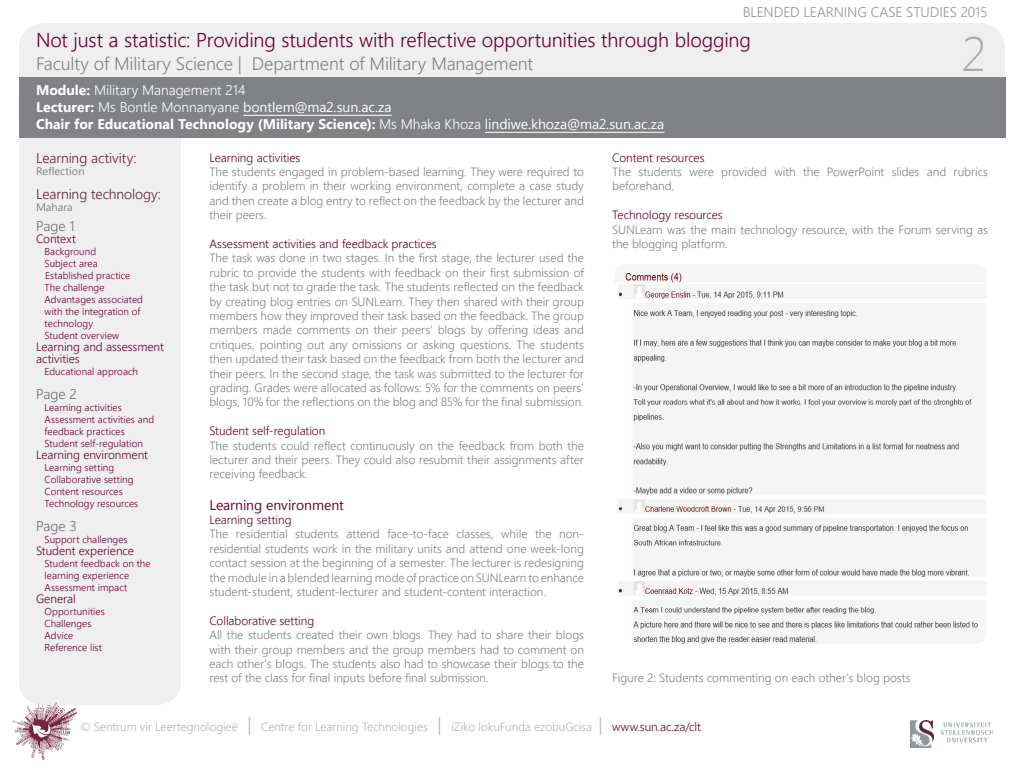
<style>
.page{position:relative;width:1024px;height:768px;background:#fff}
.page>*{position:absolute;margin:0;border:0;box-sizing:border-box;transform-origin:0 0}
.t1{font:300 48px "Segoe UI";color:#a7a9ac}
.t2{font:300 20px "Segoe UI";letter-spacing:-.005em;color:#6a0032}
.t3{font:300 18px "Segoe UI";letter-spacing:-.01em;color:#808285}
.t4{font:700 14px/17px "Segoe UI";color:#fff}
.t5{font:300 14px "Segoe UI";letter-spacing:-.005em;color:#60223b}
.t6{font:300 14px "Segoe UI";letter-spacing:-.005em;color:#939598}
.t7{font:14px "Segoe UI";letter-spacing:-.005em;color:#6a0032}
.t8{font:300 14px "Segoe UI";letter-spacing:-.005em;color:#6d6e71}
.t9{font:300 12px/14.4px "Segoe UI";letter-spacing:-.005em;color:#808285;text-align:justify}
.t10{font:300 12px/12px "Segoe UI";letter-spacing:-.005em;color:#6a0032}
.t11{font:300 12px "Segoe UI";letter-spacing:-.01em;color:#b1b4b6}
.t12{font:11px "Segoe UI";color:#808285}
.t13{font:300 10px/12px "Segoe UI";letter-spacing:.005em;color:#6a0032}
.s1{font-weight:300}
.s2{font-weight:400}
.s3{font-size:18px}
.s4{color:#6a0032}
</style>
<div class="page">
<div style="left:19px;top:23px;width:986px;height:94px;background:#efefef;border-radius:26px"></div>
<div style="left:19px;top:106px;width:162px;height:599px;background:#efefef;border-radius:24px"></div>
<div style="left:19px;top:77px;width:986px;height:61px;background:#808285"></div>
<hr style="left:243px;top:115px;width:149px;height:1px;background:#fff">
<hr style="left:485px;top:132px;width:179px;height:1px;background:#fff">
<img style="left:12px;top:701px;width:66px;height:59px">
<img style="left:615px;top:272px;width:370px;height:371px">
<div style="left:612px;top:262px;width:376px;height:384px;border:2px solid #fff;border-radius:12px"></div>
<img style="left:910px;top:720px;width:83px;height:28px">
<p class="t6" style="left:743px;top:1px;width:246px">BLENDED LEARNING CASE STUDIES 2015</p>
<h2 class="t2" style="left:36px;top:24px;width:717px">Not just a statistic: Providing students with reflective opportunities through blogging</h2>
<p class="t4" style="left:36px;top:81px;width:630px">Module: <span class="s1">Military Management 214<br></span>Lecturer: <span class="s1">Ms Bontle Monnanyane</span> <span class="s2">bontlem@ma2.sun.ac.za<br></span>Chair for Educational Technology (Military Science): <span class="s1">Ms Mhaka Khoza</span> <span class="s2">lindiwe.khoza@ma2.sun.ac.za</span></p>
<h1 class="t1" style="left:962px;top:21px;width:26px">2</h1>
<h3 class="t3" style="left:36px;top:50px;width:499px">Faculty of Military Science | Department of Military Management</h3>
<p class="t5" style="left:36px;top:148px;width:102px">Learning activity:</p>
<p class="t12" style="left:36px;top:164px;width:50px">Reflection</p>
<p class="t5" style="left:36px;top:184px;width:126px">Learning technology:</p>
<p class="t12" style="left:36px;top:200px;width:38px">Mahara</p>
<p class="t8" style="left:36px;top:216px;width:40px">Page 1</p>
<p class="t10" style="left:36px;top:233px;width:41px">Context</p>
<p class="t13" style="left:45px;top:245px;width:100px">Background<br>Subject area<br>Established practice<br>The challenge<br>Advantages associated with the integration of technology<br>Student overview</p>
<p class="t10" style="left:36px;top:341px;width:129px">Learning and assessment activities</p>
<p class="t13" style="left:45px;top:365px;width:95px">Educational approach</p>
<p class="t8" style="left:36px;top:384px;width:42px">Page 2</p>
<p class="t13" style="left:45px;top:401px;width:111px">Learning activities<br>Assessment activities and feedback practices<br>Student self-regulation</p>
<p class="t10" style="left:36px;top:449px;width:113px">Learning environment</p>
<p class="t13" style="left:45px;top:461px;width:95px">Learning setting<br>Collaborative setting<br>Content resources<br>Technology resources</p>
<p class="t8" style="left:36px;top:516px;width:42px">Page 3</p>
<p class="t13" style="left:45px;top:533px;width:85px">Support challenges</p>
<p class="t10" style="left:36px;top:545px;width:99px">Student experience</p>
<p class="t13" style="left:45px;top:557px;width:108px">Student feedback on the learning experience<br>Assessment impact</p>
<p class="t10" style="left:36px;top:593px;width:41px">General</p>
<p class="t13" style="left:45px;top:605px;width:62px">Opportunities<br>Challenges<br>Advice<br>Reference list</p>
<p class="t10" style="left:209px;top:151px;width:92px">Learning activities</p>
<p class="t9" style="left:209px;top:164px;width:376px">The students engaged in problem-based learning. They were required to identify a problem in their working environment, complete a case study and then create a blog entry to reflect on the feedback by the lecturer and their peers.</p>
<p class="t10" style="left:209px;top:237px;width:229px">Assessment activities and feedback practices</p>
<p class="t9" style="left:209px;top:250px;width:376px">The task was done in two stages. In the first stage, the lecturer used the rubric to provide the students with feedback on their first submission of the task but not to grade the task. The students reflected on the feedback by creating blog entries on SUNLearn. They then shared with their group members how they improved their task based on the feedback. The group members made comments on their peers’ blogs by offering ideas and critiques, pointing out any omissions or asking questions. The students then updated their task based on the feedback from both the lecturer and their peers. In the second stage, the task was submitted to the lecturer for grading. Grades were allocated as follows: 5% for the comments on peers’ blogs, 10% for the reflections on the blog and 85% for the final submission.</p>
<p class="t10" style="left:209px;top:424px;width:117px">Student self-regulation</p>
<p class="t9" style="left:209px;top:438px;width:376px">The students could reflect continuously on the feedback from both the lecturer and their peers. They could also resubmit their assignments after receiving feedback.</p>
<p class="t7" style="left:209px;top:495px;width:136px">Learning environment</p>
<p class="t10" style="left:209px;top:513px;width:84px">Learning setting</p>
<p class="t9" style="left:209px;top:526px;width:376px">The residential students attend face-to-face classes, while the non&shy;residential students work in the military units and attend one week-long contact session at the beginning of a semester. The lecturer is redesigning the module in a blended learning mode of practice on SUNLearn to enhance student-student, student-lecturer and student-content interaction.</p>
<p class="t10" style="left:209px;top:614px;width:106px">Collaborative setting</p>
<p class="t9" style="left:209px;top:627px;width:376px">All the students created their own blogs. They had to share their blogs with their group members and the group members had to comment on each other’s blogs. The students also had to showcase their blogs to the rest of the class for final inputs before final submission.</p>
<p class="t10" style="left:612px;top:151px;width:94px">Content resources</p>
<p class="t9" style="left:612px;top:164px;width:377px">The students were provided with the PowerPoint slides and rubrics beforehand.</p>
<p class="t10" style="left:612px;top:208px;width:112px">Technology resources</p>
<p class="t9" style="left:612px;top:222px;width:377px">SUNLearn was the main technology resource, with the Forum serving as the blogging platform.</p>
<p class="t9" style="left:612px;top:670px;width:300px">Figure 2: Students commenting on each other’s blog posts</p>
<p class="t11" style="left:80px;top:718px;width:622px">© Sentrum vir Leertegnologieë <span class="s3">|</span> Centre for Learning Technologies <span class="s3">|</span> iZiko lokuFunda ezobuGcisa <span class="s3">|</span> <span class="s4">www.sun.ac.za/clt</span></p>
</div>
